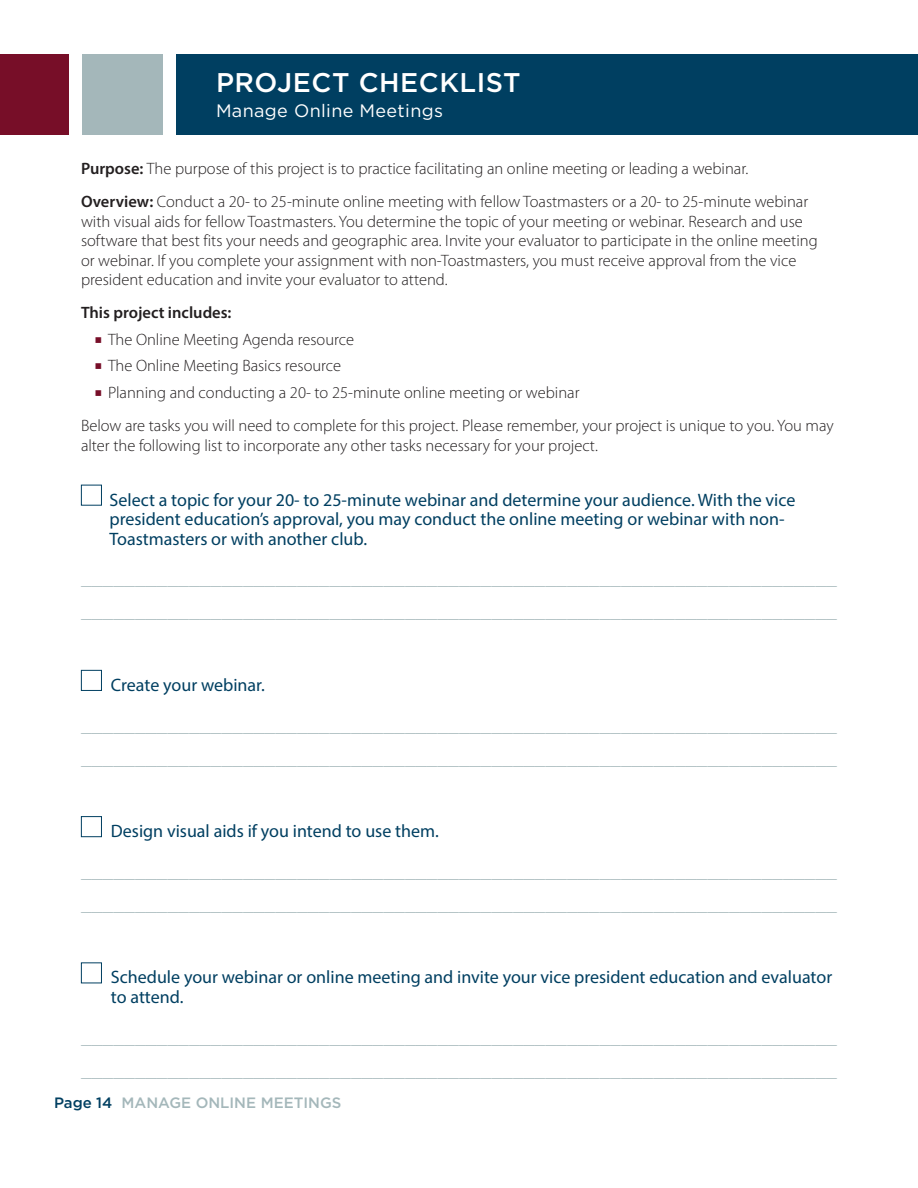
<style>
.page{position:relative;width:918px;height:1188px;background:#fff}
.page>*{position:absolute;margin:0;border:0;box-sizing:border-box;transform-origin:0 0}
.t1{font:500 27px "Gotham";letter-spacing:.02em;color:#fff}
.t2{font:300 18px/33px "Gotham";color:#a4b7ba}
.t3{font:18px/19.5px "Myriad Pro";color:#003f61}
.t4{font:18px "Gotham";letter-spacing:.02em;color:#fff}
.t5{font:300 16.5px/19.5px "Myriad Pro";color:#231f20}
.t6{font:600 16.5px "Myriad Pro";color:#231f20}
.t7{font:500 15px "Gotham";color:#a4b7ba}
.s1{font-weight:600}
.s2{font-family:"Minion Pro";font-weight:700;font-stretch:condensed;font-size:19.5px;color:#770e28}
.s3{color:#003f61}
</style>
<div class="page">
<div style="left:82px;top:54px;width:81px;height:81px;background:#a4b7ba"></div>
<div style="left:176px;top:54px;width:742px;height:81px;background:#003f61"></div>
<div style="left:0;top:54px;width:68px;height:81px;background:#770e28"></div>
<div style="left:81px;top:485px;width:21px;height:21px;border:1px solid #003f61"></div>
<div style="left:81px;top:670px;width:21px;height:21px;border:1px solid #003f61"></div>
<div style="left:81px;top:816px;width:21px;height:21px;border:1px solid #003f61"></div>
<div style="left:81px;top:962px;width:21px;height:21px;border:1px solid #003f61"></div>
<h1 class="t1" style="left:216px;top:70px;width:306px">PROJECT CHECKLIST</h1>
<p class="t4" style="left:216px;top:103px;width:229px">Manage Online Meetings</p>
<p class="t5" style="left:81px;top:154px;width:729px;line-height:33px"><span class="s1">Purpose:</span> The purpose of this project is to practice facilitating an online meeting or leading a webinar.<br><span class="s1">Overview:</span> Conduct a 20- to 25-minute online meeting with fellow Toastmasters or a 20- to 25-minute webinar</p>
<p class="t5" style="left:81px;top:213px;width:738px">with visual aids for fellow Toastmasters. You determine the topic of your meeting or webinar. Research and use software that best fits your needs and geographic area. Invite your evaluator to participate in the online meeting or webinar. If you complete your assignment with non-Toastmasters, you must receive approval from the vice president education and invite your evaluator to attend.</p>
<p class="t6" style="left:81px;top:306px;width:152px">This project includes:</p>
<p class="t5" style="left:94px;top:331px;width:261px"><span class="s2">■</span> The Online Meeting Agenda resource</p>
<p class="t5" style="left:94px;top:358px;width:248px"><span class="s2">■</span> The Online Meeting Basics resource</p>
<p class="t5" style="left:81px;top:377px;width:754px;line-height:33px;text-indent:13px"><span class="s2">■</span> Planning and conducting a 20- to 25-minute online meeting or webinar<br>Below are tasks you will need to complete for this project. Please remember, your project is unique to you. You may</p>
<p class="t5" style="left:81px;top:437px;width:518px">alter the following list to incorporate any other tasks necessary for your project.</p>
<p class="t3" style="left:109px;top:491px;width:688px">Select a topic for your 20- to 25-minute webinar and determine your audience. With the vice president education’s approval, you may conduct the online meeting or webinar with non-<br>Toastmasters or with another club.</p>
<p class="t2" style="left:81px;top:562px;width:758px">______________________________________________________________________ ______________________________________________________________________</p>
<p class="t3" style="left:111px;top:677px;width:156px">Create your webinar.</p>
<p class="t2" style="left:81px;top:709px;width:758px">______________________________________________________________________ ______________________________________________________________________</p>
<p class="t3" style="left:111px;top:823px;width:330px">Design visual aids if you intend to use them.</p>
<p class="t2" style="left:81px;top:855px;width:758px">______________________________________________________________________ ______________________________________________________________________</p>
<p class="t3" style="left:111px;top:969px;width:723px">Schedule your webinar or online meeting and invite your vice president education and evaluator to attend.</p>
<p class="t2" style="left:81px;top:1021px;width:758px">______________________________________________________________________ ______________________________________________________________________</p>
<p class="t7" style="left:54px;top:1096px;width:289px"><span class="s3">Page 14</span> MANAGE ONLINE MEETINGS</p>
</div>
